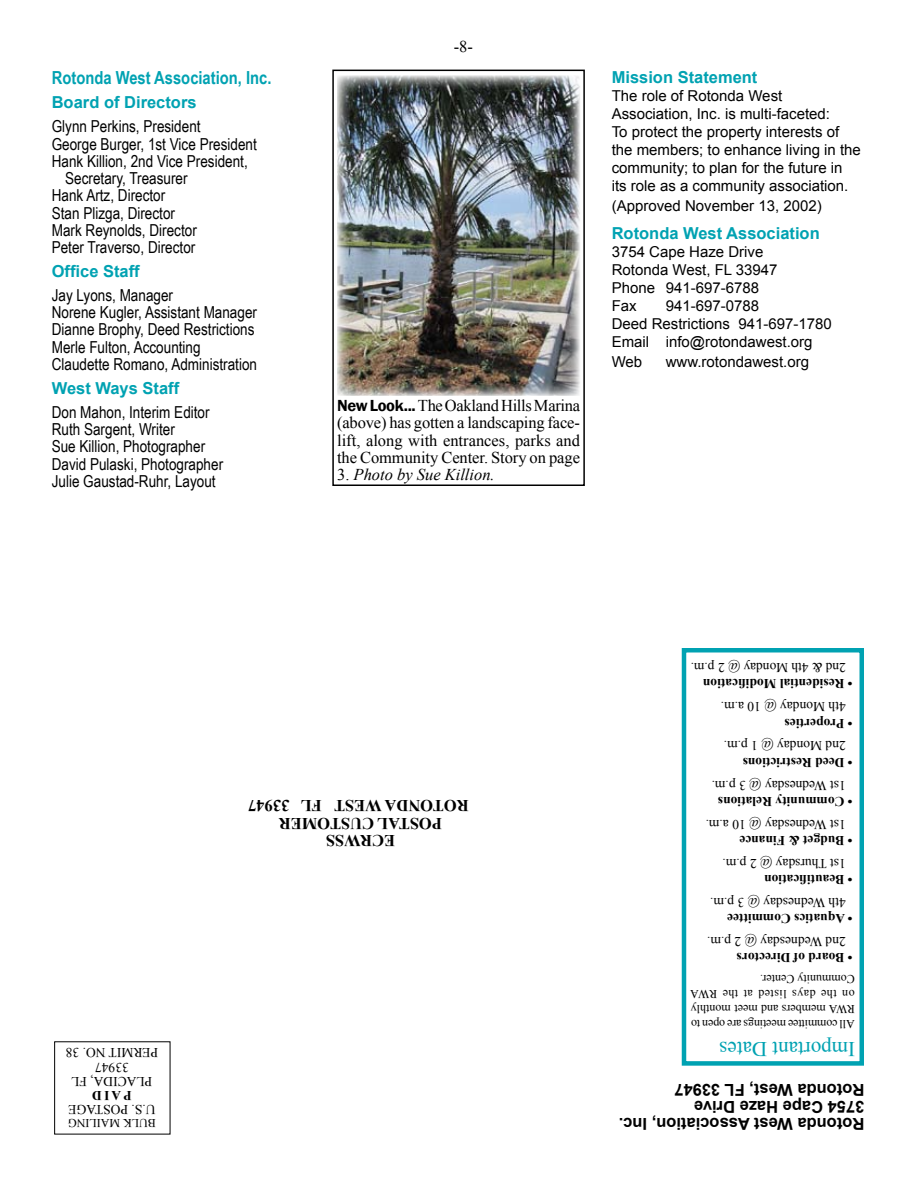
<style>
.page{position:relative;width:918px;height:1188px;background:#fff}
.page>*{position:absolute;margin:0;border:0;box-sizing:border-box;transform-origin:0 0}
.t1{font:21px "Times New Roman";color:#00a2b2}
.t2{font:700 18px "Arial Narrow";color:#00a2b2}
.t3{font:16.5px/17.2px "Arial Narrow";color:#000}
.t4{font:16.5px/17.2px "Times New Roman";letter-spacing:-.005em;color:#000;text-align:justify}
.t5{font:700 16.5px "Arial";color:#00a2b2}
.t6{font:700 16.5px/17.2px "Arial";color:#000}
.t7{font:700 16.5px/17.4px "Times New Roman";color:#000;text-align:center}
.t8{font:italic 16.5px "Times New Roman";color:#000}
.t9{font:15px/18px "Arial";color:#000}
.t10{font:13.5px/14.1px "Times New Roman";color:#000;text-align:center}
.t11{font:700 13.5px "Times New Roman";color:#000}
.t12{font:12px/15px "Times New Roman";color:#000;text-align:justify}
.s1{font-family:"Franklin Gothic";font-weight:600}
.s2{font-style:normal}
</style>
<div class="page">
<div style="left:682px;top:648px;width:182px;height:418px;border:4px solid #00a2b2"></div>
<img style="left:337px;top:76px;width:243px;height:320px">
<div style="left:332px;top:70px;width:253px;height:416px;border:2px solid #000"></div>
<p class="t4" style="left:454px;top:38px;width:21px">-8-</p>
<p class="t2" style="left:52px;top:64px;width:221px">Rotonda West Association, Inc.</p>
<p class="t5" style="left:52px;top:92px;width:146px">Board of Directors</p>
<p class="t3" style="left:52px;top:117px;width:150px">Glynn Perkins, President</p>
<p class="t3" style="left:52px;top:134px;width:207px">George Burger, 1st Vice President</p>
<p class="t3" style="left:52px;top:152px;width:198px">Hank Killion, 2nd Vice President,</p>
<p class="t3" style="left:65px;top:169px;width:124px">Secretary, Treasurer</p>
<p class="t3" style="left:52px;top:186px;width:115px">Hank Artz, Director</p>
<p class="t3" style="left:52px;top:203px;width:125px">Stan Plizga, Director</p>
<p class="t3" style="left:52px;top:221px;width:147px">Mark Reynolds, Director</p>
<p class="t3" style="left:52px;top:238px;width:145px">Peter Traverso, Director</p>
<p class="t5" style="left:52px;top:260px;width:90px">Office Staff</p>
<p class="t3" style="left:52px;top:286px;width:207px">Jay Lyons, Manager<br>Norene Kugler, Assistant Manager<br>Dianne Brophy, Deed Restrictions<br>Merle Fulton, Accounting<br>Claudette Romano, Administration</p>
<p class="t5" style="left:52px;top:377px;width:129px">West Ways Staff</p>
<p class="t3" style="left:52px;top:403px;width:173px">Don Mahon, Interim Editor<br>Ruth Sargent, Writer<br>Sue Killion, Photographer<br>David Pulaski, Photographer<br>Julie Gaustad-Ruhr, Layout</p>
<p class="t4" style="left:337px;top:397px;width:245px"><span class="s1">New Look...</span> The Oakland Hills Marina (above) has gotten a landscaping face&shy;lift, along with entrances, parks and the Community Center. Story on page</p>
<p class="t8" style="left:337px;top:463px;width:159px"><span class="s2">3.</span> Photo by Sue Killion.</p>
<p class="t5" style="left:612px;top:66px;width:147px">Mission Statement</p>
<p class="t9" style="left:612px;top:87px;width:251px">The role of Rotonda West Association, Inc. is multi-faceted:<br>To protect the property interests of the members; to enhance living in the community; to plan for the future in its role as a community association.</p>
<p class="t9" style="left:612px;top:197px;width:212px">(Approved November 13, 2002)</p>
<p class="t5" style="left:612px;top:223px;width:210px">Rotonda West Association</p>
<p class="t9" style="left:612px;top:243px;width:167px">3754 Cape Haze Drive<br>Rotonda West, FL 33947<br>Phone 941-697-6788<br>Fax</p>
<p class="t9" style="left:612px;top:297px;width:222px;text-indent:54px">941-697-0788<br>Deed Restrictions 941-697-1780<br>Email info@rotondawest.org</p>
<p class="t9" style="left:612px;top:353px;width:32px">Web</p>
<p class="t9" style="left:666px;top:353px;width:145px">www.rotondawest.org</p>
<p class="t10" style="left:158px;top:1089px;width:94px;rotate:-180deg">PLACIDA, FL<br>33947<br>PERMIT NO. 38</p>
<p class="t11" style="left:132px;top:1105px;width:41px;rotate:-180deg">PAID</p>
<p class="t10" style="left:155px;top:1117px;width:89px;rotate:-180deg">U.S. POSTAGE</p>
<p class="t12" style="left:156px;top:1131px;width:89px;rotate:-180deg">BULK MAILING</p>
<p class="t7" style="left:469px;top:850px;width:222px;rotate:-180deg">ECRWSS<br>POSTAL CUSTOMER<br>ROTONDA WEST FL 33947</p>
<p class="t10" style="left:846px;top:675px;width:156px;rotate:-180deg">2nd &amp; 4th Monday @ 2 p.m.</p>
<p class="t11" style="left:853px;top:693px;width:151px;rotate:-180deg">• Residential Modification</p>
<p class="t10" style="left:846px;top:714px;width:126px;rotate:-180deg">4th Monday @ 10 a.m.</p>
<p class="t11" style="left:853px;top:732px;width:69px;rotate:-180deg">• Properties</p>
<p class="t10" style="left:846px;top:753px;width:123px;rotate:-180deg">2nd Monday @ 1 p.m.</p>
<p class="t11" style="left:853px;top:772px;width:111px;rotate:-180deg">• Deed Restrictions</p>
<p class="t10" style="left:846px;top:792px;width:136px;rotate:-180deg">1st Wednesday @ 3 p.m.</p>
<p class="t11" style="left:853px;top:811px;width:136px;rotate:-180deg">• Community Relations</p>
<p class="t10" style="left:846px;top:832px;width:142px;rotate:-180deg">1st Wednesday @ 10 a.m.</p>
<p class="t11" style="left:853px;top:850px;width:115px;rotate:-180deg">• Budget &amp; Finance</p>
<p class="t10" style="left:846px;top:871px;width:125px;rotate:-180deg">1st Thursday @ 2 p.m.</p>
<p class="t11" style="left:853px;top:889px;width:90px;rotate:-180deg">• Beautification</p>
<p class="t10" style="left:846px;top:910px;width:137px;rotate:-180deg">4th Wednesday @ 3 p.m.</p>
<p class="t11" style="left:853px;top:928px;width:127px;rotate:-180deg">• Aquatics Committee</p>
<p class="t10" style="left:846px;top:949px;width:140px;rotate:-180deg">2nd Wednesday @ 2 p.m.</p>
<p class="t11" style="left:853px;top:967px;width:117px;rotate:-180deg">• Board of Directors</p>
<p class="t12" style="left:855px;top:1031px;width:166px;rotate:-180deg">All committee meetings are open to RWA members and meet monthly on the days listed at the RWA Community Center.</p>
<p class="t1" style="left:855px;top:1063px;width:137px;rotate:-180deg">Important Dates</p>
<p class="t6" style="left:864px;top:1132px;width:247px;rotate:-180deg">Rotonda West Association, Inc.<br>3754 Cape Haze Drive<br>Rotonda West, FL 33947</p>
</div>
